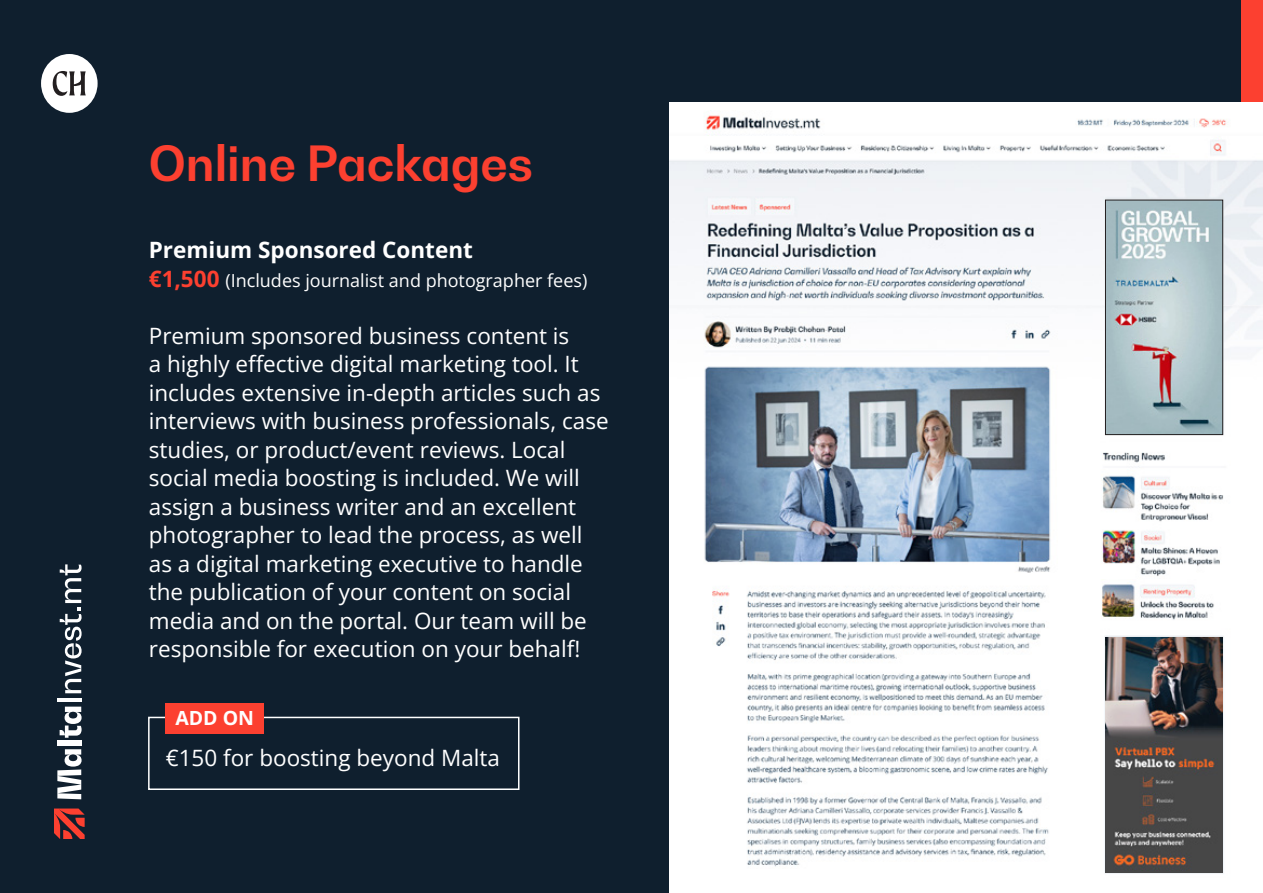
<style>
.page{position:relative;width:1263px;height:893px;background:#fff}
.page>*{position:absolute;margin:0;border:0;box-sizing:border-box;transform-origin:0 0}
.t1{font:700 48px "Bw Gradual DEMO";color:#fc4030}
.t2{font:22.5px/28.5px "Open Sans";color:#fff}
.t3{font:700 22.5px "Open Sans";color:#fff}
.t4{font:700 19.5px "Open Sans";color:#fff}
.t5{font:18px "Open Sans";color:#fff}
.s1{font-weight:700;font-size:22.5px;color:#fc4030}
</style>
<div class="page">
<div style="left:0;top:0;width:1245px;height:893px;background:#0f1f2e"></div>
<svg style="left:41px;top:54px;width:57px;height:59px"></svg>
<div style="left:1242px;top:0;width:21px;height:893px;background:#fc4030"></div>
<svg style="left:54px;top:808px;width:31px;height:31px"></svg>
<svg style="left:57px;top:749px;width:25px;height:50px"></svg>
<div style="left:57px;top:740px;width:24px;height:6px;background:#fff"></div>
<svg style="left:60px;top:707px;width:22px;height:31px"></svg>
<hr style="left:57px;top:698px;width:24px;height:4px;background:#fff">
<svg style="left:60px;top:564px;width:22px;height:129px"></svg>
<div style="left:148px;top:717px;width:371px;height:73px;border:2px solid #fff"></div>
<div style="left:166px;top:703px;width:98px;height:30px;background:#fc4030"></div>
<div style="left:669px;top:103px;width:594px;height:393px;background:#fff"></div>
<img style="left:669px;top:115px;width:594px;height:191px">
<img style="left:669px;top:306px;width:594px;height:273px">
<img style="left:669px;top:579px;width:594px;height:314px">
<div style="left:736px;top:870px;width:335px;height:23px;background:#fff"></div>
<img style="left:1105px;top:637px;width:118px;height:236px">
<img style="left:1107px;top:202px;width:114px;height:231px">
<div style="left:1105px;top:200px;width:118px;height:235px;border:1px solid #231f20"></div>
<h1 class="t1" style="left:149px;top:132px;width:386px">Online Packages</h1>
<p class="t3" style="left:149px;top:235px;width:326px">Premium Sponsored Content</p>
<p class="t5" style="left:149px;top:268px;width:440px"><span class="s1">€1,500</span> (Includes journalist and photographer fees)</p>
<p class="t2" style="left:149px;top:321px;width:461px">Premium sponsored business content is<br>a highly effective digital marketing tool. It includes extensive in-depth articles such as interviews with business professionals, case studies, or product/event reviews. Local social media boosting is included. We will assign a business writer and an excellent photographer to lead the process, as well as a digital marketing executive to handle the publication of your content on social media and on the portal. Our team will be responsible for execution on your behalf!</p>
<p class="t4" style="left:175px;top:705px;width:80px">ADD ON</p>
<p class="t2" style="left:166px;top:743px;width:336px">€150 for boosting beyond Malta</p>
</div>
